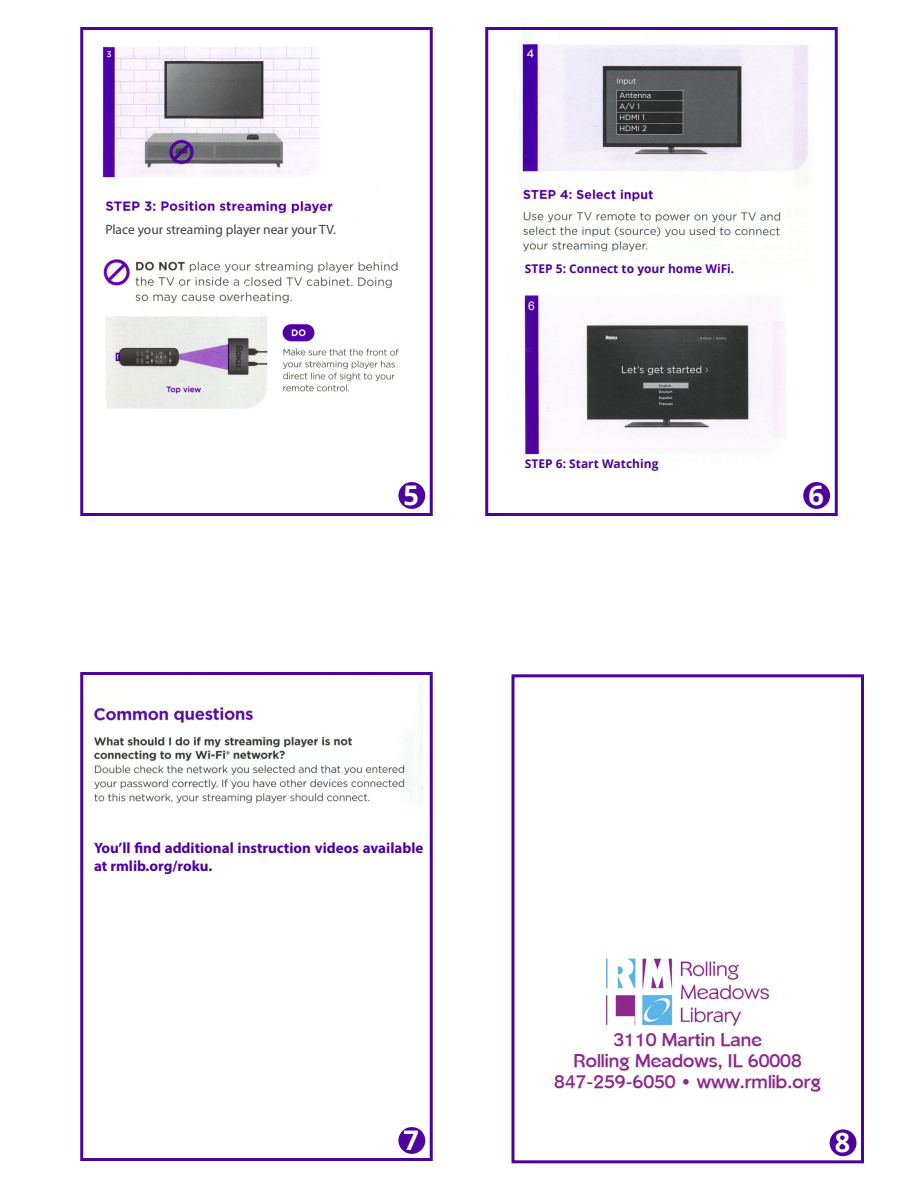
<style>
.page{position:relative;width:918px;height:1188px;background:#fff}
.page>*{position:absolute;margin:0;border:0;box-sizing:border-box;transform-origin:0 0}
.t1{font:700 27px "Open Sans";color:#fff}
.t2{font:700 18px "Phinster";color:#8e288d}
.t3{font:700 15px/18px "Myriad Pro";color:#50009f}
.t4{font:13.5px "Myriad Pro";color:#3e3e3f}
.t5{font:700 12px "Open Sans";color:#4d029d}
.t6{font:12px "Myriad Pro";color:#fff}
.t7{font:12px "Arial";color:#fff}
</style>
<div class="page">
<img style="left:605px;top:958px;width:165px;height:68px">
<img style="left:94px;top:679px;width:329px;height:125px">
<img style="left:514px;top:24px;width:294px;height:241px">
<img style="left:512px;top:283px;width:274px;height:174px">
<div style="left:525px;top:299px;width:12px;height:12px;background:#50009f"></div>
<div style="left:80px;top:27px;width:353px;height:489px;border:3px solid #4d029d"></div>
<div style="left:485px;top:27px;width:353px;height:489px;border:3px solid #4d029d"></div>
<div style="left:398px;top:482px;width:27px;height:27px;background:#4d029d;border-radius:50%"></div>
<div style="left:803px;top:482px;width:27px;height:27px;background:#4d029d;border-radius:50%"></div>
<img style="left:103px;top:189px;width:296px;height:220px">
<img style="left:102px;top:46px;width:219px;height:137px">
<div style="left:105px;top:224px;width:304px;height:30px;background:#fff"></div>
<div style="left:80px;top:672px;width:353px;height:489px;border:3px solid #4d029d"></div>
<div style="left:398px;top:1127px;width:27px;height:27px;background:#4d029d;border-radius:50%"></div>
<div style="left:512px;top:674px;width:352px;height:489px;border:3px solid #4d029d"></div>
<div style="left:830px;top:1129px;width:26px;height:27px;background:#4d029d;border-radius:50%"></div>
<p class="t4" style="left:105px;top:221px;width:232px">Place your streaming player near your TV.</p>
<p class="t5" style="left:525px;top:261px;width:211px">STEP 5: Connect to your home WiFi.</p>
<p class="t7" style="left:528px;top:297px;width:8px">6</p>
<p class="t6" style="left:528px;top:296px;width:8px">5</p>
<p class="t5" style="left:525px;top:455px;width:135px">STEP 6: Start Watching</p>
<p class="t1" style="left:404px;top:476px;width:17px">5</p>
<p class="t1" style="left:808px;top:476px;width:17px">6</p>
<p class="t3" style="left:94px;top:839px;width:331px">You’ll find additional instruction videos available at rmlib.org/roku.</p>
<p class="t2" style="left:613px;top:1030px;width:150px">3110 Martin Lane</p>
<p class="t2" style="left:573px;top:1051px;width:230px">Rolling Meadows, IL 60008</p>
<p class="t2" style="left:554px;top:1072px;width:269px">847-259-6050 • www.rmlib.org</p>
<p class="t1" style="left:404px;top:1121px;width:17px">7</p>
<p class="t1" style="left:835px;top:1124px;width:17px">8</p>
</div>
